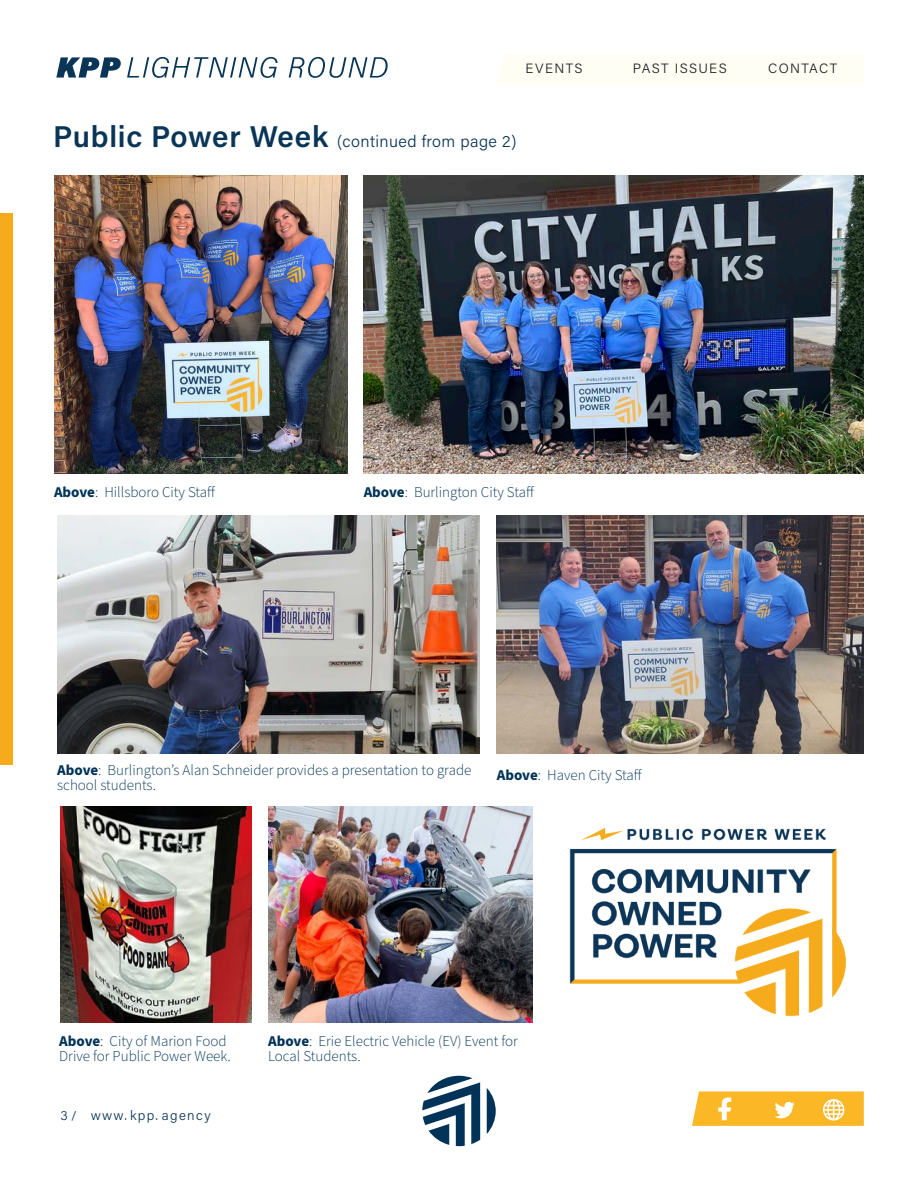
<style>
.page{position:relative;width:918px;height:1188px;background:#fff}
.page>*{position:absolute;margin:0;border:0;box-sizing:border-box;transform-origin:0 0}
.t1{font:300 16.5px "Acumin Pro";letter-spacing:.025em;color:#093556}
.t2{font:300 15px/15px "Source Sans Pro";color:#003357}
.t3{font:300 13.5px "Acumin Pro";letter-spacing:.105em;color:#231f20}
.t4{font:300 13.5px "Acumin Pro";letter-spacing:.1em;color:#093556}
.t5{font:300 12.75px "Acumin Pro";color:#093556}
.s1{font-weight:600;font-size:30px}
.s2{font-weight:700}
</style>
<div class="page">
<div style="left:0;top:213px;width:12px;height:552px;background:#f7aa1b"></div>
<div style="left:495px;top:54px;width:369px;height:30px;background:#fffef4"></div>
<svg style="left:692px;top:1091px;width:172px;height:35px;background:#fcc043"></svg>
<svg style="left:56px;top:57px;width:65px;height:21px"></svg>
<svg style="left:127px;top:57px;width:151px;height:21px"></svg>
<svg style="left:289px;top:57px;width:99px;height:21px"></svg>
<svg style="left:422px;top:1076px;width:58px;height:70px"></svg>
<svg style="left:487px;top:1088px;width:9px;height:46px"></svg>
<img style="left:54px;top:176px;width:294px;height:297px">
<img style="left:364px;top:176px;width:500px;height:297px">
<img style="left:57px;top:516px;width:422px;height:237px">
<img style="left:497px;top:516px;width:367px;height:237px">
<img style="left:60px;top:807px;width:191px;height:216px">
<img style="left:268px;top:807px;width:265px;height:216px">
<img style="left:569px;top:827px;width:277px;height:190px">
<p class="t3" style="left:525px;top:59px;width:59px">EVENTS</p>
<p class="t3" style="left:633px;top:59px;width:95px">PAST ISSUES</p>
<p class="t3" style="left:768px;top:59px;width:71px">CONTACT</p>
<p class="t1" style="left:53px;top:130px;width:465px"><span class="s1">Public Power Week</span> (continued from page 2)</p>
<p class="t2" style="left:54px;top:485px;width:163px"><span class="s2">Above</span>: Hillsboro City Staff</p>
<p class="t2" style="left:364px;top:485px;width:172px"><span class="s2">Above</span>: Burlington City Staff</p>
<p class="t2" style="left:57px;top:763px;width:416px"><span class="s2">Above</span>: Burlington’s Alan Schneider provides a presentation to grade school students.</p>
<p class="t2" style="left:497px;top:768px;width:147px"><span class="s2">Above</span>: Haven City Staff</p>
<p class="t2" style="left:59px;top:1034px;width:173px"><span class="s2">Above</span>: City of Marion Food<br>Drive for Public Power Week.</p>
<p class="t2" style="left:268px;top:1034px;width:251px"><span class="s2">Above</span>: Erie Electric Vehicle (EV) Event for<br>Local Students.</p>
<p class="t5" style="left:60px;top:1106px;width:18px">3 /</p>
<p class="t4" style="left:91px;top:1106px;width:121px">www. kpp. agency</p>
</div>
